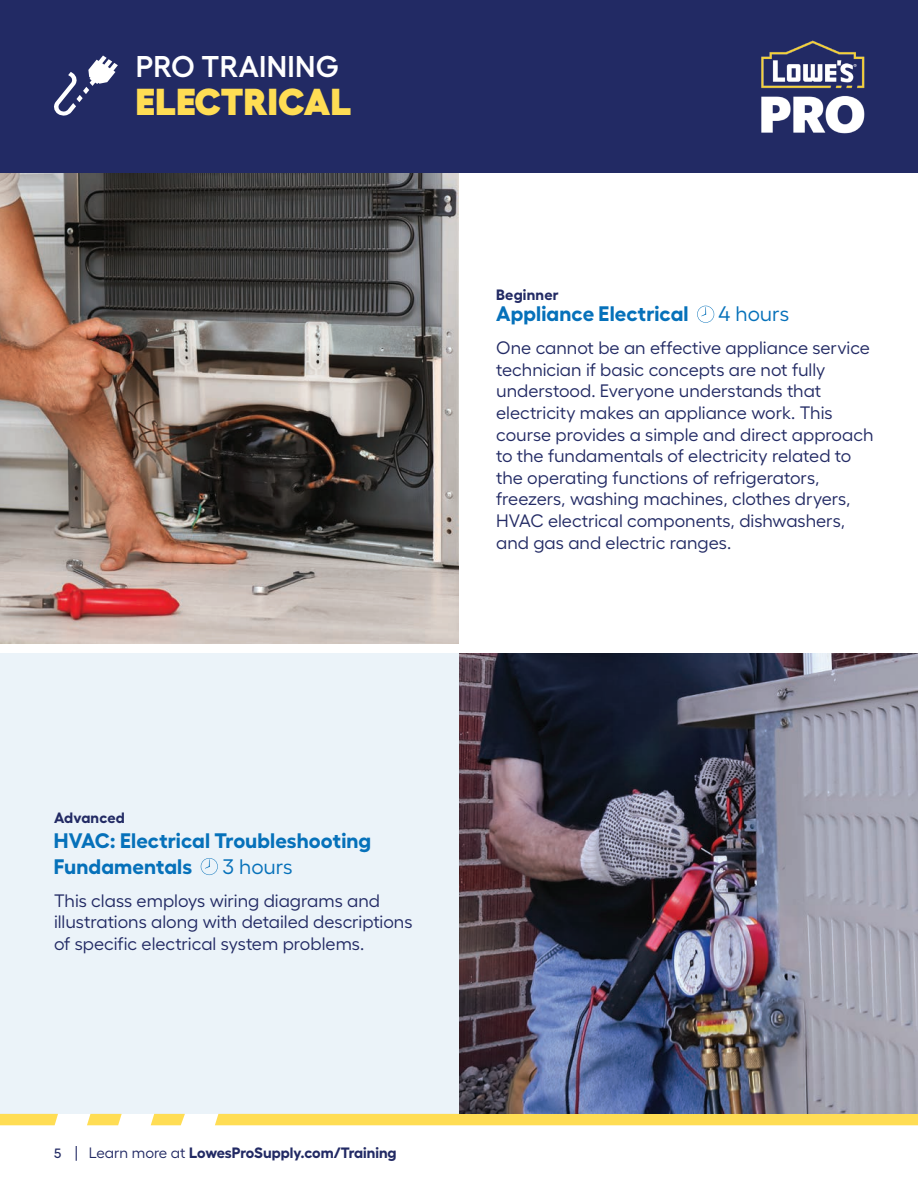
<style>
.page{position:relative;width:918px;height:1188px;background:#fff}
.page>*{position:absolute;margin:0;border:0;box-sizing:border-box;transform-origin:0 0}
.t1{font:900 37.5px "Fellix";letter-spacing:.01em;color:#ffdd54}
.t2{font:600 30px "Fellix";letter-spacing:.01em;color:#fff}
.t3{font:700 21px/25.2px "Fellix";letter-spacing:.005em;color:#0671ba}
.t4{font:21px "Fellix";letter-spacing:-.005em;color:#0671ba}
.t5{font:18px/21.6px "Fellix";color:#222a64}
.t6{font:700 15px "Fellix";color:#222a64}
.s1{font-weight:500;font-size:13.5px}
.s2{font-weight:400}
</style>
<div class="page">
<svg style="left:87px;top:1114px;width:35px;height:11px"></svg>
<svg style="left:151px;top:1114px;width:34px;height:11px"></svg>
<svg style="left:0;top:1114px;width:58px;height:11px"></svg>
<div style="left:215px;top:1114px;width:703px;height:11px;background:#ffdd54"></div>
<div style="left:0;top:653px;width:459px;height:461px;background:#ebf3f9"></div>
<img style="left:0;top:173px;width:459px;height:470px">
<img style="left:459px;top:653px;width:459px;height:461px">
<svg style="left:697px;top:306px;width:17px;height:17px"></svg>
<svg style="left:201px;top:858px;width:17px;height:17px"></svg>
<div style="left:0;top:0;width:918px;height:173px;background:#222a64"></div>
<img style="left:761px;top:40px;width:104px;height:94px">
<svg style="left:54px;top:56px;width:64px;height:60px"></svg>
<h2 class="t2" style="left:136px;top:43px;width:205px">PRO TRAINING</h2>
<h1 class="t1" style="left:136px;top:70px;width:217px">ELECTRICAL</h1>
<p class="t6" style="left:496px;top:283px;width:64px">Beginner</p>
<p class="t3" style="left:496px;top:299px;width:194px">Appliance Electrical</p>
<p class="t4" style="left:719px;top:298px;width:72px">4 hours</p>
<p class="t5" style="left:496px;top:335px;width:379px">One cannot be an effective appliance service technician if basic concepts are not fully understood. Everyone understands that electricity makes an appliance work. This course provides a simple and direct approach to the fundamentals of electricity related to the operating functions of refrigerators, freezers, washing machines, clothes dryers, HVAC electrical components, dishwashers, and gas and electric ranges.</p>
<p class="t6" style="left:54px;top:806px;width:72px">Advanced</p>
<p class="t3" style="left:54px;top:826px;width:319px">HVAC: Electrical Troubleshooting<br>Fundamentals</p>
<p class="t4" style="left:223px;top:850px;width:71px">3 hours</p>
<p class="t5" style="left:54px;top:888px;width:360px">This class employs wiring diagrams and illustrations along with detailed descriptions of specific electrical system problems.</p>
<p class="t6" style="left:54px;top:1141px;width:344px"><span class="s1">5</span> <span class="s2">| Learn more at</span> LowesProSupply.com/Training</p>
</div>
